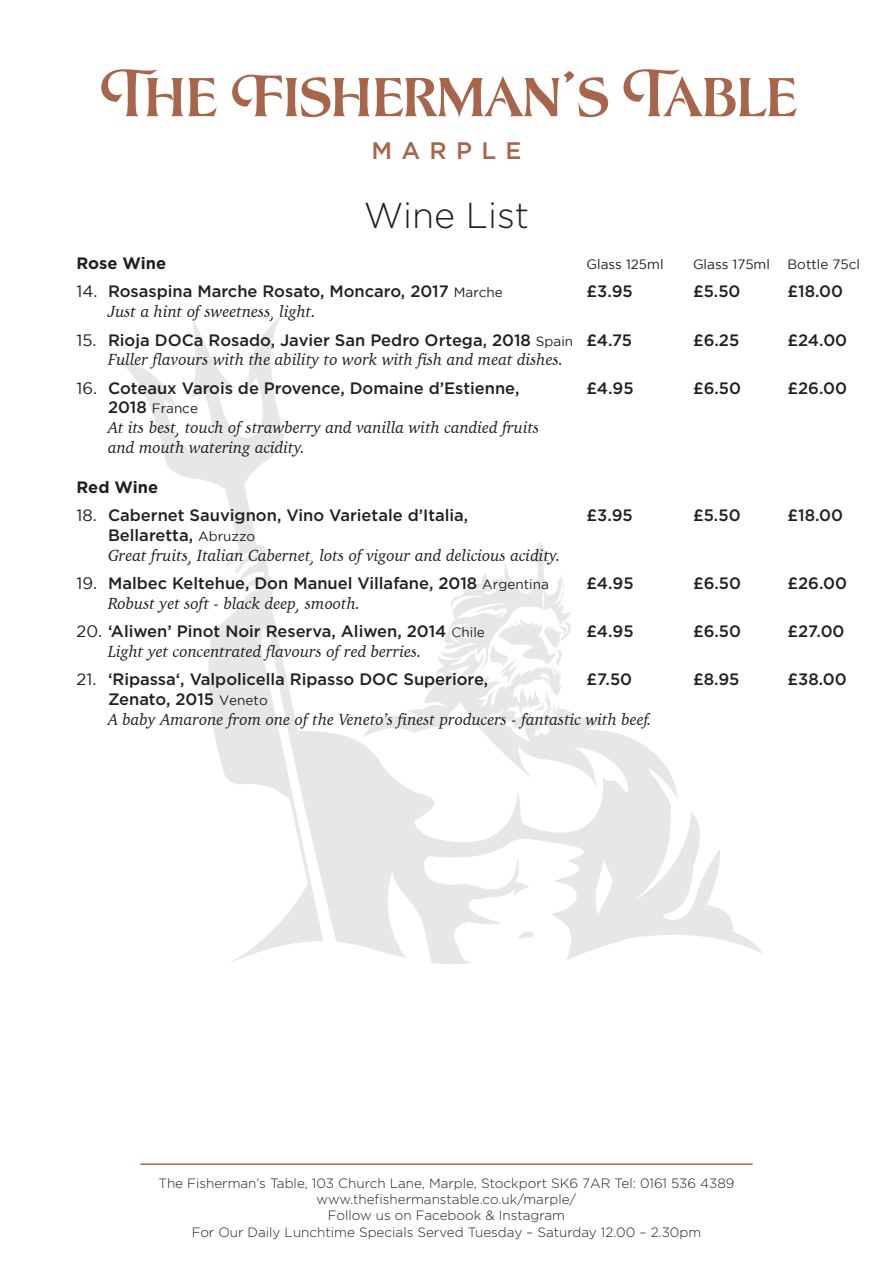
<style>
.page{position:relative;width:893px;height:1263px;background:#fff}
.page>*{position:absolute;margin:0;border:0;box-sizing:border-box;transform-origin:0 0}
.t1{font:69.9px "LHF Lakeside Regular 3";color:#a7664b}
.t2{font:300 36px "Gotham HTF";color:#231f20}
.t3{font:500 23.85px "Gotham HTF";letter-spacing:.39em;color:#a7664b}
.t4{font:500 16.5px "Gotham HTF";color:#231f20}
.t5{font:italic 16.5px/19.8px "Charter";color:#231f20}
.t6{font:700 16.5px "Gotham HTF";color:#231f20}
.t7{font:300 13.5px "Gotham HTF";color:#231f20}
.t8{font:13.5px "Gotham";color:#231f20}
.s1{font-family:"Gotham";font-weight:400}
.s2{font-family:"Gotham";font-weight:400;font-size:13.5px}
.s3{font-family:"Gotham HTF";font-weight:500;font-size:16.5px}
</style>
<div class="page">
<svg style="left:114px;top:317px;width:649px;height:647px"></svg>
<hr style="left:140px;top:1163px;width:613px;height:2px;background:#a7664b">
<p class="t1" style="left:103px;top:62px;width:697px">The Fisherman’s Table</p>
<p class="t3" style="left:371px;top:137px;width:152px">MARPLE</p>
<p class="t2" style="left:364px;top:196px;width:167px">Wine List</p>
<p class="t6" style="left:77px;top:254px;width:91px">Rose Wine</p>
<p class="t8" style="left:586px;top:257px;width:79px">Glass 125ml</p>
<p class="t8" style="left:693px;top:257px;width:78px">Glass 175ml</p>
<p class="t8" style="left:787px;top:257px;width:74px">Bottle 75cl</p>
<p class="t4" style="left:77px;top:282px;width:428px"><span class="s1">14.</span> Rosaspina Marche Rosato, Moncaro, 2017 <span class="s2">Marche</span></p>
<p class="t4" style="left:586px;top:282px;width:48px">£3.95</p>
<p class="t4" style="left:693px;top:282px;width:49px">£5.50</p>
<p class="t4" style="left:787px;top:282px;width:57px">£18.00</p>
<p class="t5" style="left:108px;top:302px;width:209px">Just a hint of sweetness, light.</p>
<p class="t4" style="left:77px;top:330px;width:557px"><span class="s1">15.</span> Rioja DOCa Rosado, Javier San Pedro Ortega, 2018 <span class="s2">Spain</span> £4.75</p>
<p class="t4" style="left:693px;top:330px;width:48px">£6.25</p>
<p class="t4" style="left:788px;top:330px;width:61px">£24.00</p>
<p class="t5" style="left:108px;top:350px;width:457px">Fuller flavours with the ability to work with fish and meat dishes.</p>
<p class="t4" style="left:77px;top:378px;width:444px"><span class="s1">16.</span> Coteaux Varois de Provence, Domaine d’Estienne,</p>
<p class="t4" style="left:586px;top:378px;width:49px">£4.95</p>
<p class="t4" style="left:693px;top:378px;width:50px">£6.50</p>
<p class="t4" style="left:788px;top:378px;width:61px">£26.00</p>
<p class="t8" style="left:108px;top:401px;width:92px"><span class="s3">2018</span> France</p>
<p class="t5" style="left:108px;top:418px;width:433px">At its best, touch of strawberry and vanilla with candied fruits and mouth watering acidity.</p>
<p class="t6" style="left:77px;top:477px;width:83px">Red Wine</p>
<p class="t4" style="left:77px;top:506px;width:393px"><span class="s1">18.</span> Cabernet Sauvignon, Vino Varietale d’Italia,</p>
<p class="t4" style="left:586px;top:506px;width:48px">£3.95</p>
<p class="t4" style="left:693px;top:506px;width:49px">£5.50</p>
<p class="t4" style="left:788px;top:506px;width:57px">£18.00</p>
<p class="t4" style="left:108px;top:525px;width:149px">Bellaretta, <span class="s2">Abruzzo</span></p>
<p class="t5" style="left:108px;top:545px;width:454px">Great fruits, Italian Cabernet, lots of vigour and delicious acidity.</p>
<p class="t4" style="left:77px;top:574px;width:474px"><span class="s1">19.</span> Malbec Keltehue, Don Manuel Villafane, 2018 <span class="s2">Argentina</span></p>
<p class="t4" style="left:587px;top:574px;width:49px">£4.95</p>
<p class="t4" style="left:693px;top:574px;width:50px">£6.50</p>
<p class="t4" style="left:788px;top:574px;width:61px">£26.00</p>
<p class="t5" style="left:108px;top:593px;width:254px">Robust yet soft - black deep, smooth.</p>
<p class="t4" style="left:77px;top:622px;width:410px"><span class="s1">20.</span> ‘Aliwen’ Pinot Noir Reserva, Aliwen, 2014 <span class="s2">Chile</span></p>
<p class="t4" style="left:587px;top:622px;width:49px">£4.95</p>
<p class="t4" style="left:693px;top:622px;width:50px">£6.50</p>
<p class="t4" style="left:788px;top:622px;width:59px">£27.00</p>
<p class="t5" style="left:108px;top:641px;width:315px">Light yet concentrated flavours of red berries.</p>
<p class="t4" style="left:77px;top:670px;width:413px"><span class="s1">21.</span> ‘Ripassa‘, Valpolicella Ripasso DOC Superiore,</p>
<p class="t4" style="left:586px;top:670px;width:47px">£7.50</p>
<p class="t4" style="left:693px;top:670px;width:48px">£8.95</p>
<p class="t4" style="left:788px;top:670px;width:61px">£38.00</p>
<p class="t4" style="left:108px;top:690px;width:161px">Zenato, 2015 <span class="s2">Veneto</span></p>
<p class="t5" style="left:108px;top:709px;width:545px">A baby Amarone from one of the Veneto’s finest producers - fantastic with beef.</p>
<p class="t7" style="left:159px;top:1176px;width:577px">The Fisherman’s Table, 103 Church Lane, Marple, Stockport SK6 7AR Tel: 0161 536 4389</p>
<p class="t7" style="left:317px;top:1192px;width:261px">www.thefishermanstable.co.uk/marple/</p>
<p class="t7" style="left:328px;top:1208px;width:239px">Follow us on Facebook &amp; Instagram</p>
<p class="t7" style="left:192px;top:1224px;width:511px">For Our Daily Lunchtime Specials Served Tuesday – Saturday 12.00 – 2.30pm</p>
</div>
